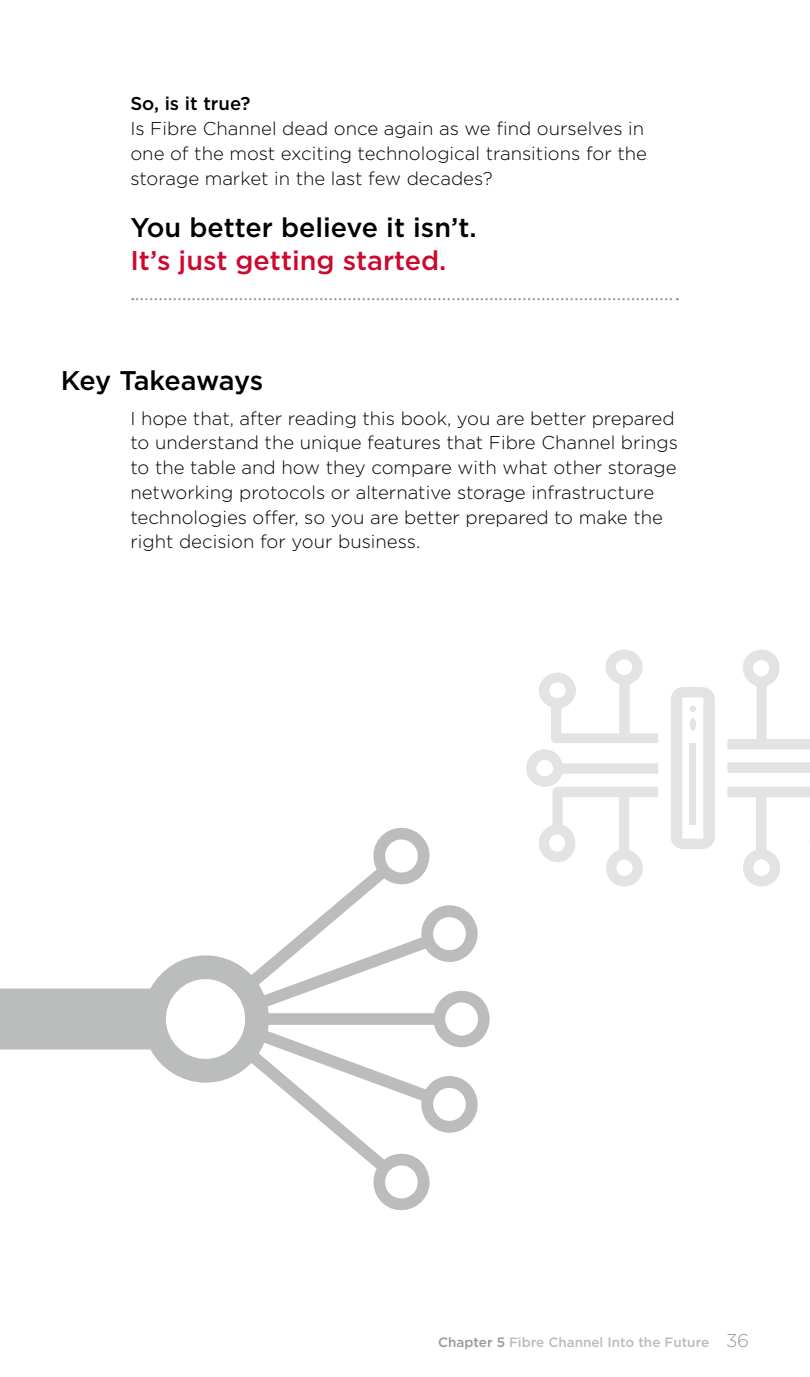
<style>
.page{position:relative;width:810px;height:1377px;background:#fff}
.page>*{position:absolute;margin:0;border:0;box-sizing:border-box;transform-origin:0 0}
.t1{font:500 27px "Gotham";color:#000}
.t2{font:500 27px "Gotham";color:#cc092f}
.t3{font:500 27px "Gotham";letter-spacing:-.02em;color:#000}
.t4{font:300 18.45px/24.8px "Gotham";color:#000}
.t5{font:500 18.45px "Gotham";color:#000}
.t6{font:300 18.45px "Gotham";color:#97999b}
.t7{font:500 13.5px "Gotham";color:#bbbcbc}
.s1{color:#97999b}
</style>
<div class="page">
<svg style="left:132px;top:298px;width:546px;height:2px"></svg>
<svg style="left:727px;top:650px;width:83px;height:236px"></svg>
<svg style="left:539px;top:650px;width:119px;height:93px"></svg>
<svg style="left:526px;top:749px;width:132px;height:137px"></svg>
<svg style="left:671px;top:687px;width:44px;height:162px"></svg>
<svg style="left:0;top:827px;width:490px;height:383px"></svg>
<p class="t5" style="left:130px;top:92px;width:122px">So, is it true?</p>
<p class="t4" style="left:130px;top:116px;width:518px">Is Fibre Channel dead once again as we find ourselves in one of the most exciting technological transitions for the storage market in the last few decades?</p>
<h1 class="t1" style="left:130px;top:210px;width:348px">You better believe it isn’t.</h1>
<h1 class="t2" style="left:130px;top:243px;width:318px">It’s just getting started.</h1>
<h1 class="t3" style="left:61px;top:362px;width:204px">Key Takeaways</h1>
<p class="t4" style="left:130px;top:405px;width:549px">I hope that, after reading this book, you are better prepared to understand the unique features that Fibre Channel brings to the table and how they compare with what other storage networking protocols or alternative storage infrastructure technologies offer, so you are better prepared to make the right decision for your business.</p>
<p class="t7" style="left:438px;top:1333px;width:272px"><span class="s1">Chapter 5</span> Fibre Channel Into the Future</p>
<p class="t6" style="left:726px;top:1329px;width:25px">36</p>
</div>
